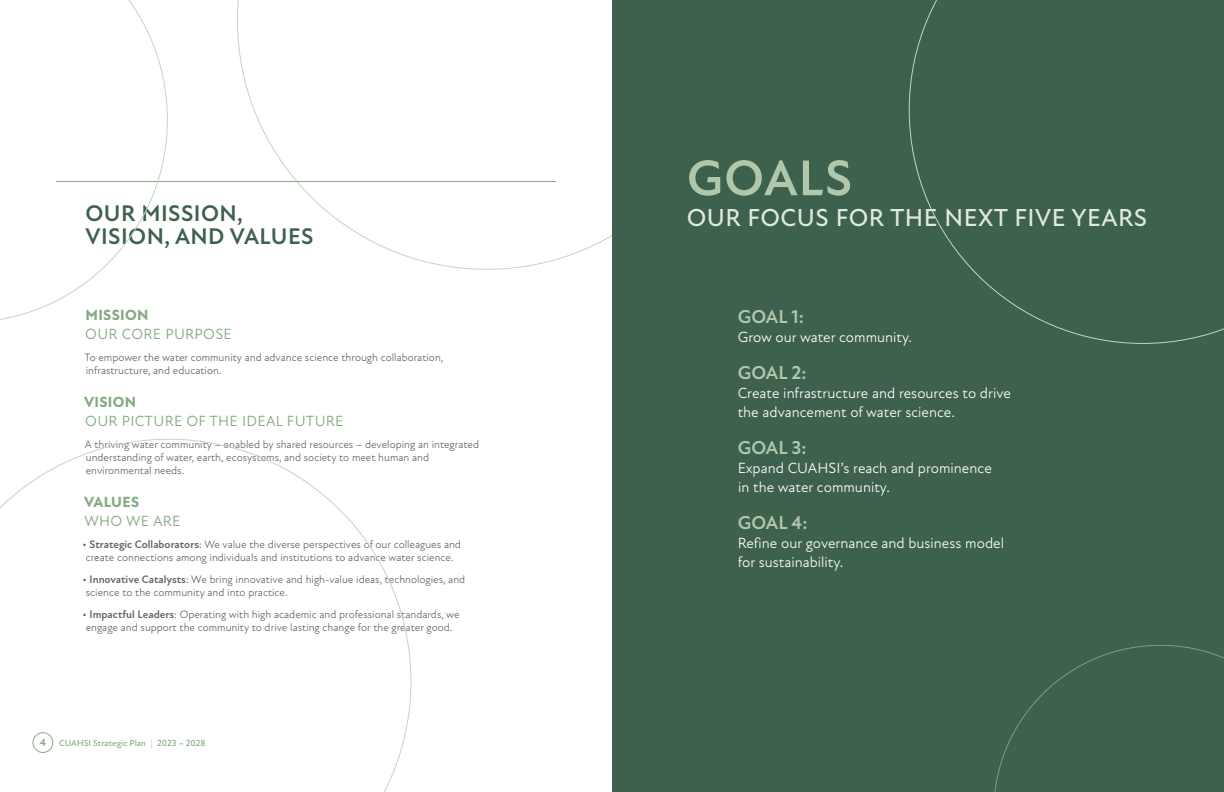
<style>
.page{position:relative;width:1224px;height:792px;background:#fff}
.page>*{position:absolute;margin:0;border:0;box-sizing:border-box;transform-origin:0 0}
.t1{font:700 51px "New Atten";letter-spacing:.02em;color:#b0c7ab}
.t2{font:500 25px "New Atten";letter-spacing:.02em;color:#dfe9dd}
.t3{font:700 23px/23px "New Atten";letter-spacing:.02em;color:#3d614d}
.t4{font:700 19px "New Atten";color:#b0c7ab}
.t5{font:15px/19px "New Atten";color:#fff}
.t6{font:15px "New Atten";letter-spacing:.02em;color:#85ab82}
.t7{font:800 15px "New Atten";letter-spacing:.02em;color:#85ab82}
.t8{font:11px/13px "New Atten";color:#626466}
.t9{font:500 9px "New Atten";color:#85ab82}
.s1{font-weight:700}
.s2{font-weight:700;font-size:11px}
.s3{font-weight:400;color:#becfb9}
</style>
<div class="page">
<svg style="left:237px;top:0;width:375px;height:269px"></svg>
<div style="left:612px;top:0;width:612px;height:792px;background:#3d614d"></div>
<hr style="left:56px;top:181px;width:500px;height:1px;background:#85ab82">
<svg style="left:909px;top:0;width:315px;height:344px"></svg>
<svg style="left:0;top:439px;width:411px;height:353px"></svg>
<svg style="left:994px;top:645px;width:230px;height:147px"></svg>
<svg style="left:0;top:0;width:168px;height:320px"></svg>
<h3 class="t3" style="left:86px;top:202px;width:230px">OUR MISSION,<br>VISION, AND VALUES</h3>
<h3 class="t7" style="left:86px;top:306px;width:64px">MISSION</h3>
<h3 class="t6" style="left:85px;top:325px;width:148px">OUR CORE PURPOSE</h3>
<p class="t8" style="left:85px;top:351px;width:360px">To empower the water community and advance science through collaboration, infrastructure, and education.</p>
<h3 class="t7" style="left:84px;top:393px;width:53px">VISION</h3>
<h3 class="t6" style="left:85px;top:412px;width:260px">OUR PICTURE OF THE IDEAL FUTURE</h3>
<p class="t8" style="left:85px;top:438px;width:396px">A thriving water community – enabled by shared resources – developing an integrated understanding of water, earth, ecosystems, and society to meet human and environmental needs.</p>
<h3 class="t7" style="left:84px;top:493px;width:57px">VALUES</h3>
<h3 class="t6" style="left:84px;top:512px;width:97px">WHO WE ARE</h3>
<p class="t8" style="left:82px;top:538px;width:380px;text-align:center">• <span class="s1">Strategic Collaborators</span>: We value the diverse perspectives of our colleagues and create connections among individuals and institutions to advance water science.</p>
<p class="t8" style="left:86px;top:573px;width:381px;text-indent:-3px">• <span class="s1">Innovative Catalysts</span>: We bring innovative and high-value ideas, technologies, and science to the community and into practice.</p>
<p class="t8" style="left:82px;top:608px;width:379px;text-align:center">• <span class="s1">Impactful Leaders</span>: Operating with high academic and professional standards, we engage and support the community to drive lasting change for the greater good.</p>
<p class="t9" style="left:40px;top:738px;width:167px"><span class="s2">4</span> CUAHSI Strategic Plan <span class="s3">|</span> 2023 – 2028</p>
<h1 class="t1" style="left:687px;top:148px;width:167px">GOALS</h1>
<h2 class="t2" style="left:687px;top:203px;width:462px">OUR FOCUS FOR THE NEXT FIVE YEARS</h2>
<h3 class="t4" style="left:738px;top:306px;width:67px">GOAL 1:</h3>
<h3 class="t5" style="left:738px;top:328px;width:176px">Grow our water community.</h3>
<h3 class="t4" style="left:738px;top:362px;width:70px">GOAL 2:</h3>
<h3 class="t5" style="left:738px;top:384px;width:275px">Create infrastructure and resources to drive the advancement of water science.</h3>
<h3 class="t4" style="left:738px;top:437px;width:70px">GOAL 3:</h3>
<h3 class="t5" style="left:738px;top:459px;width:256px">Expand CUAHSI’s reach and prominence in the water community.</h3>
<h3 class="t4" style="left:738px;top:512px;width:71px">GOAL 4:</h3>
<h3 class="t5" style="left:738px;top:534px;width:268px">Refine our governance and business model for sustainability.</h3>
</div>
